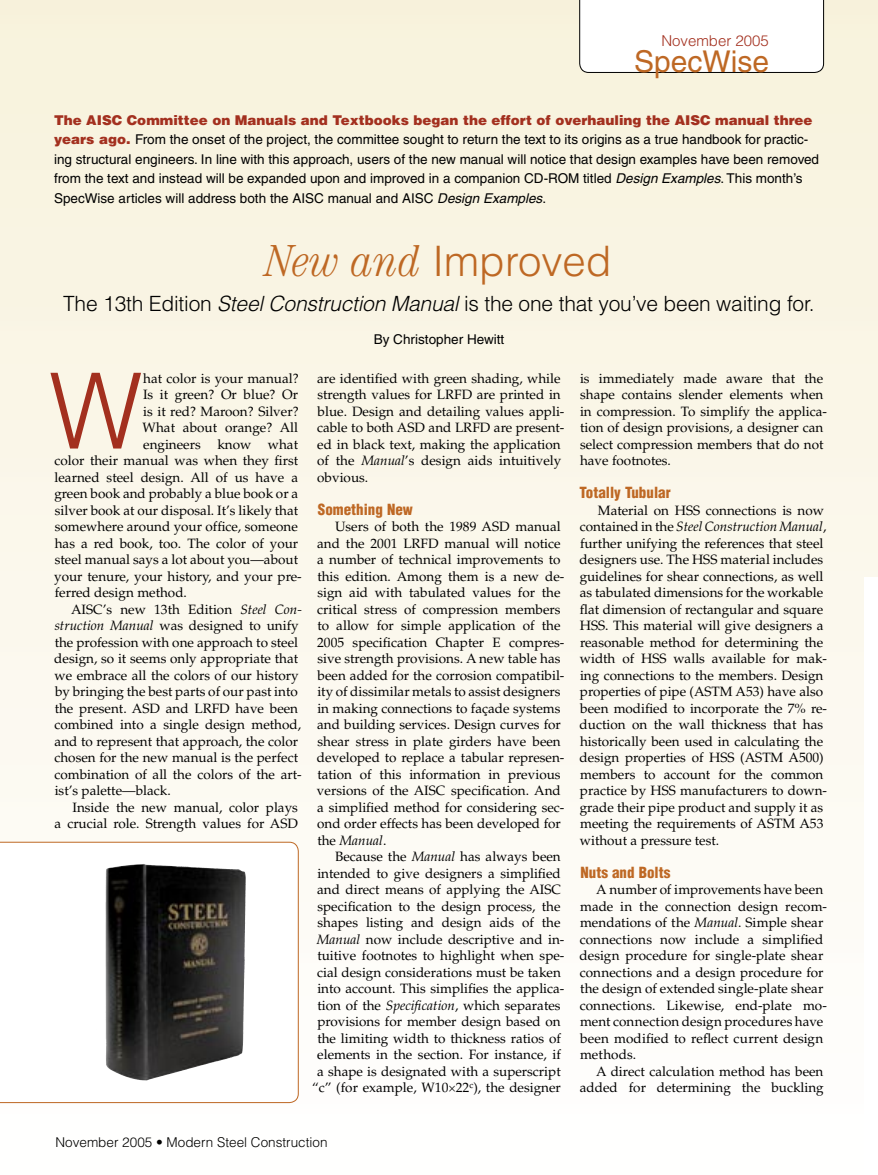
<style>
.page{position:relative;width:878px;height:1175px;background:#fff}
.page>*{position:absolute;margin:0;border:0;box-sizing:border-box;transform-origin:0 0}
.t1{font:300 105.15px "Helvetica";color:#a3301f}
.t2{font:300 42px "Helvetica";color:#be6824}
.t3{font:30px "Helvetica";color:#be6824}
.t4{font:300 21px "Helvetica";letter-spacing:-.01em;color:#000}
.t5{font:900 condensed 15px "Helvetica";color:#be6824}
.t6{font:300 15px "Helvetica";color:#a3301f}
.t7{font:13.5px/16.5px "Palatino";color:#000}
.t8{font:13.5px/19.5px "Helvetica";color:#000}
.t9{font:300 13.5px "Helvetica";color:#000}
.s1{font-weight:900;color:#a3301f}
.s2{font-style:italic}
.s3{font-family:"Century";font-style:italic;font-stretch:condensed;font-size:45px}
</style>
<div class="page">
<div style="left:0;top:0;width:878px;height:1174px;background:linear-gradient(to bottom,#f7f1db,#fffefe)"></div>
<svg style="left:579px;top:0;width:245px;height:72px"></svg>
<svg style="left:0;top:841px;width:299px;height:261px"></svg>
<img style="left:177px;top:862px;width:45px;height:6px">
<div style="left:864px;top:0;width:14px;height:1174px;background:#f9f4e3"></div>
<div style="left:864px;top:577px;width:14px;height:597px;background:#fff"></div>
<svg style="left:449px;top:1085px;width:6px;height:6px"></svg>
<p class="t6" style="left:661px;top:32px;width:109px">November 2005</p>
<h3 class="t3" style="left:634px;top:44px;width:137px">SpecWise</h3>
<p class="t8" style="left:54px;top:110px;width:766px"><span class="s1">The AISC Committee on Manuals and Textbooks began the effort of overhauling the AISC manual three years ago.</span> From the onset of the project, the committee sought to return the text to its origins as a true handbook for practic&shy;ing structural engineers. In line with this approach, users of the new manual will notice that design examples have been removed from the text and instead will be expanded upon and improved in a companion CD-ROM titled <span class="s2">Design Examples</span>. This month’s SpecWise articles will address both the AISC manual and AISC <span class="s2">Design Examples</span>.</p>
<h2 class="t2" style="left:266px;top:234px;width:347px"><span class="s3">New and</span> Improved</h2>
<h3 class="t4" style="left:63px;top:290px;width:753px">The 13th Edition <span class="s2">Steel Construction Manual</span> is the one that you’ve been waiting for.</h3>
<h1 class="t1" style="left:49px;top:345px;width:95px">W</h1>
<p class="t7" style="left:143px;top:370px;width:157px">hat color is your manual?</p>
<p class="t7" style="left:143px;top:386px;width:157px">Is it green? Or blue? Or</p>
<p class="t7" style="left:143px;top:403px;width:157px">is it red? Maroon? Silver?</p>
<p class="t7" style="left:142px;top:419px;width:157px">What about orange? All</p>
<p class="t7" style="left:143px;top:436px;width:156px">engineers know what</p>
<p class="t7" style="left:54px;top:452px;width:245px">color their manual was when they first</p>
<p class="t7" style="left:54px;top:469px;width:245px">learned steel design. All of us have a</p>
<p class="t7" style="left:54px;top:485px;width:245px">green book and probably a blue book or a</p>
<p class="t7" style="left:55px;top:502px;width:245px">silver book at our disposal. It’s likely that</p>
<p class="t7" style="left:55px;top:518px;width:244px">somewhere around your office, someone</p>
<p class="t7" style="left:55px;top:535px;width:245px">has a red book, too. The color of your</p>
<p class="t7" style="left:55px;top:551px;width:245px">steel manual says a lot about you—about</p>
<p class="t7" style="left:54px;top:568px;width:249px">your tenure, your history, and your pre-</p>
<p class="t7" style="left:55px;top:584px;width:134px">ferred design method.</p>
<p class="t7" style="left:71px;top:601px;width:232px">AISC’s new 13th Edition <span class="s2">Steel Con-</span></p>
<p class="t7" style="left:55px;top:617px;width:245px"><span class="s2">struction Manual</span> was designed to unify</p>
<p class="t7" style="left:55px;top:634px;width:245px">the profession with one approach to steel</p>
<p class="t7" style="left:54px;top:650px;width:245px">design, so it seems only appropriate that</p>
<p class="t7" style="left:54px;top:667px;width:246px">we embrace all the colors of our history</p>
<p class="t7" style="left:55px;top:683px;width:244px">by bringing the best parts of our past into</p>
<p class="t7" style="left:55px;top:700px;width:245px">the present. ASD and LRFD have been</p>
<p class="t7" style="left:54px;top:716px;width:248px">combined into a single design method,</p>
<p class="t7" style="left:55px;top:733px;width:245px">and to represent that approach, the color</p>
<p class="t7" style="left:54px;top:749px;width:245px">chosen for the new manual is the perfect</p>
<p class="t7" style="left:54px;top:766px;width:249px">combination of all the colors of the art-</p>
<p class="t7" style="left:55px;top:782px;width:117px">ist’s palette—black.</p>
<p class="t7" style="left:72px;top:799px;width:227px">Inside the new manual, color plays</p>
<p class="t7" style="left:55px;top:815px;width:245px">a crucial role. Strength values for ASD</p>
<p class="t8" style="left:374px;top:330px;width:132px">By Christopher Hewitt</p>
<p class="t7" style="left:317px;top:370px;width:249px">are identified with green shading, while strength values for LRFD are printed in blue. Design and detailing values appli&shy;cable to both ASD and LRFD are present&shy;ed in black text, making the application of the <span class="s2">Manual</span>’s design aids intuitively obvious.</p>
<p class="t5" style="left:318px;top:499px;width:96px">Something New</p>
<p class="t7" style="left:317px;top:518px;width:249px;text-indent:18px">Users of both the 1989 ASD manual and the 2001 LRFD manual will notice a number of technical improvements to this edition. Among them is a new de&shy;sign aid with tabulated values for the critical stress of compression members to allow for simple application of the 2005 specification Chapter E compres&shy;sive strength provisions. A new table has been added for the corrosion compatibil&shy;ity of dissimilar metals to assist designers in making connections to façade systems and building services. Design curves for shear stress in plate girders have been developed to replace a tabular represen&shy;tation of this information in previous versions of the AISC specification. And a simplified method for considering sec&shy;ond order effects has been developed for the <span class="s2">Manual</span>.</p>
<p class="t7" style="left:312px;top:848px;width:254px;text-align:right">Because the <span class="s2">Manual</span> has always been intended to give designers a simplified and direct means of applying the AISC specification to the design process, the shapes listing and design aids of the <span class="s2">Manual</span> now include descriptive and in&shy;tuitive footnotes to highlight when spe&shy;cial design considerations must be taken into account. This simplifies the applica&shy;tion of the <span class="s2">Specification</span>, which separates provisions for member design based on the limiting width to thickness ratios of elements in the section. For instance, if a shape is designated with a superscript “c” (for example, W10 22<sup>c</sup>), the designer</p>
<p class="t7" style="left:580px;top:370px;width:248px">is immediately made aware that the shape contains slender elements when in compression. To simplify the applica&shy;tion of design provisions, a designer can select compression members that do not have footnotes.</p>
<p class="t5" style="left:579px;top:483px;width:93px">Totally Tubular</p>
<p class="t7" style="left:579px;top:502px;width:249px;text-indent:18px">Material on HSS connections is now contained in the <span class="s2">Steel Construction Manual</span>, further unifying the references that steel designers use. The HSS material includes guidelines for shear connections, as well as tabulated dimensions for the workable flat dimension of rectangular and square HSS. This material will give designers a reasonable method for determining the width of HSS walls available for mak&shy;ing connections to the members. Design properties of pipe (ASTM A53) have also been modified to incorporate the 7% re&shy;duction on the wall thickness that has historically been used in calculating the design properties of HSS (ASTM A500) members to account for the common practice by HSS manufacturers to down&shy;grade their pipe product and supply it as meeting the requirements of ASTM A53 without a pressure test.</p>
<p class="t5" style="left:580px;top:862px;width:91px">Nuts and Bolts</p>
<p class="t7" style="left:579px;top:881px;width:249px;text-indent:17px">A number of improvements have been made in the connection design recom&shy;mendations of the <span class="s2">Manual</span>. Simple shear connections now include a simplified design procedure for single-plate shear connections and a design procedure for the design of extended single-plate shear connections. Likewise, end-plate mo&shy;ment connection design procedures have been modified to reflect current design methods.</p>
<p class="t7" style="left:580px;top:1063px;width:245px;text-align:right">A direct calculation method has been added for determining the buckling</p>
<p class="t9" style="left:56px;top:1133px;width:273px">November 2005 • Modern Steel Construction</p>
</div>
